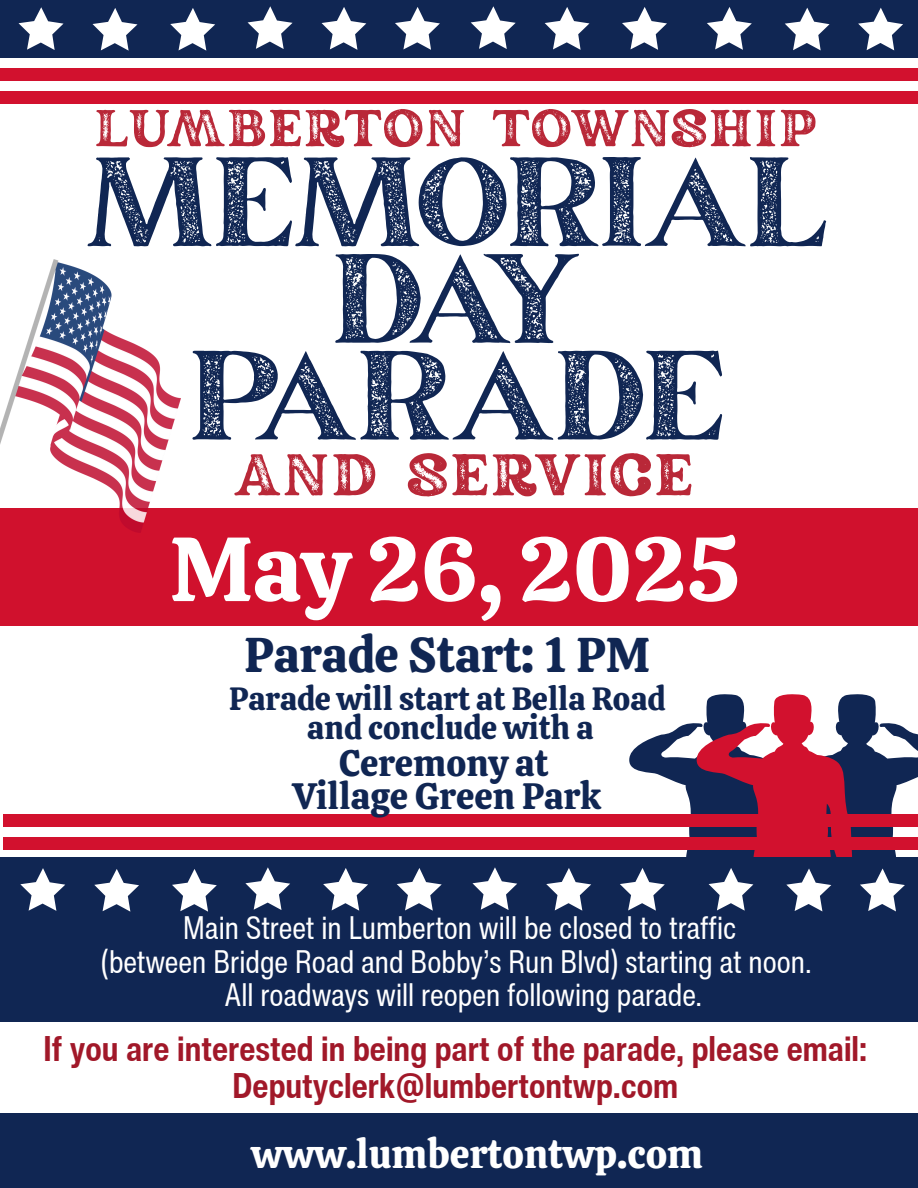
<style>
.page{position:relative;width:918px;height:1188px;background:#fff}
.page>*{position:absolute;margin:0;border:0;box-sizing:border-box;transform-origin:0 0}
.t1{font:151.35px "March Rough";color:#102653}
.t2{font:91.05px "Calistoga";color:#fff}
.t3{font:58.35px "Rundeck Texture";color:#b92838}
.t4{font:51.45px "Rundeck Texture";letter-spacing:-.01em;color:#b92838}
.t5{font:48.6px "Calistoga";color:#102653}
.t6{font:39.6px "Calistoga";color:#fff}
.t7{font:36.6px/33.8px "Calistoga";color:#102653;text-align:center}
.t8{font:700 condensed 34.8px/37.2px "Helvetica Now Text";color:#a11829;text-align:center}
.t9{font:32.1px "Calistoga";color:#102653}
.t10{font:condensed 31.8px "Helvetica Now Text";color:#fff}
</style>
<div class="page">
<svg style="left:629px;top:694px;width:289px;height:163px"></svg>
<div style="left:0;top:857px;width:918px;height:331px;background:#102653"></div>
<div style="left:0;top:0;width:918px;height:58px;background:#102653"></div>
<div style="left:0;top:68px;width:918px;height:13px;background:#d2112e"></div>
<div style="left:0;top:91px;width:918px;height:13px;background:#d2112e"></div>
<svg style="left:19px;top:7px;width:45px;height:43px"></svg>
<svg style="left:93px;top:8px;width:45px;height:43px"></svg>
<svg style="left:170px;top:8px;width:45px;height:43px"></svg>
<svg style="left:248px;top:6px;width:45px;height:43px"></svg>
<svg style="left:322px;top:7px;width:44px;height:43px"></svg>
<svg style="left:395px;top:7px;width:45px;height:43px"></svg>
<svg style="left:471px;top:6px;width:45px;height:43px"></svg>
<svg style="left:545px;top:7px;width:44px;height:43px"></svg>
<svg style="left:622px;top:7px;width:45px;height:43px"></svg>
<svg style="left:707px;top:7px;width:45px;height:43px"></svg>
<svg style="left:785px;top:8px;width:45px;height:42px"></svg>
<svg style="left:858px;top:8px;width:45px;height:42px"></svg>
<svg style="left:20px;top:868px;width:45px;height:43px"></svg>
<svg style="left:94px;top:869px;width:45px;height:43px"></svg>
<svg style="left:172px;top:869px;width:45px;height:43px"></svg>
<svg style="left:245px;top:867px;width:45px;height:43px"></svg>
<svg style="left:323px;top:868px;width:45px;height:43px"></svg>
<svg style="left:397px;top:868px;width:45px;height:43px"></svg>
<svg style="left:472px;top:867px;width:45px;height:43px"></svg>
<svg style="left:546px;top:868px;width:45px;height:43px"></svg>
<svg style="left:620px;top:868px;width:45px;height:43px"></svg>
<svg style="left:696px;top:694px;width:156px;height:217px"></svg>
<svg style="left:860px;top:868px;width:45px;height:43px"></svg>
<div style="left:4px;top:814px;width:914px;height:13px;background:#d2112e"></div>
<div style="left:4px;top:837px;width:914px;height:12px;background:#d2112e"></div>
<div style="left:0;top:1023px;width:918px;height:90px;background:#fff"></div>
<div style="left:0;top:508px;width:918px;height:118px;background:#d0112d"></div>
<img style="left:0;top:260px;width:181px;height:272px">
<h1 class="t4" style="left:93px;top:93px;width:726px">LUMBERTON TOWNSHIP</h1>
<p class="t1" style="left:88px;top:133px;width:744px">MEMORIAL</p>
<p class="t1" style="left:335px;top:229px;width:249px">DAY</p>
<p class="t1" style="left:193px;top:326px;width:534px">PARADE</p>
<h4 class="t3" style="left:233px;top:435px;width:462px">AND SERVICE</h4>
<p class="t2" style="left:170px;top:510px;width:572px">May 26, 2025</p>
<h3 class="t5" style="left:245px;top:623px;width:407px">Parade Start: 1 PM</h3>
<h2 class="t9" style="left:229px;top:678px;width:438px">Parade will start at Bella Road</h2>
<p class="t9" style="left:307px;top:707px;width:288px">and conclude with a</p>
<p class="t7" style="left:293px;top:746px;width:310px">Ceremony at<br>Village Green Park</p>
<p class="t10" style="left:183px;top:904px;width:555px">Main Street in Lumberton will be closed to traffic</p>
<p class="t10" style="left:101px;top:937px;width:712px">(between Bridge Road and Bobby’s Run Blvd) starting at noon.</p>
<p class="t10" style="left:224px;top:971px;width:479px">All roadways will reopen following parade.</p>
<p class="t8" style="left:43px;top:1029px;width:825px">If you are interested in being part of the parade, please email:<br>Deputyclerk@lumbertontwp.com</p>
<h5 class="t6" style="left:252px;top:1128px;width:453px">www.lumbertontwp.com</h5>
</div>
